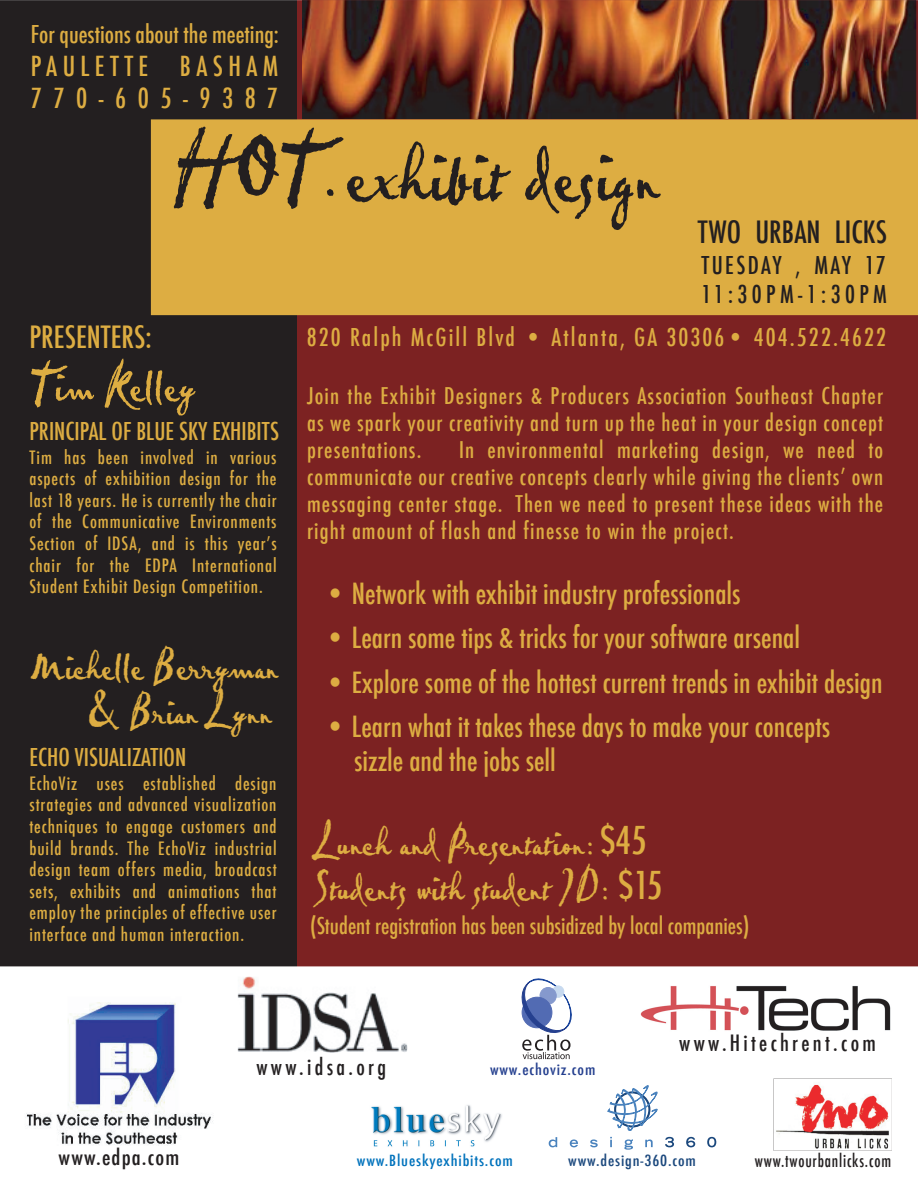
<style>
.page{position:relative;width:918px;height:1188px;background:#fff}
.page>*{position:absolute;margin:0;border:0;box-sizing:border-box;transform-origin:0 0}
.t1{font:90px "Pablo Let Plain";color:#231f20}
.t2{font:52.5px "Pablo Let Plain";color:#ddad42}
.t3{font:45px/45px "Pablo Let Plain";color:#ddad42}
.t4{font:500 condensed 30px "Futura";color:#231f20}
.t5{font:500 condensed 30px "Futura";color:#ddad42}
.t6{font:500 condensed 28.5px/34.2px "Futura";color:#ddad42}
.t7{font:500 condensed 27px/32.4px "Futura";letter-spacing:.2em;color:#ddad42}
.t8{font:500 condensed 24px "Futura";color:#ddad42}
.t9{font:500 condensed 24px "Futura";letter-spacing:.085em;color:#ddad42}
.t10{font:500 condensed 24px/28.8px "Futura";letter-spacing:.1em;color:#231f20}
.t11{font:500 condensed 22.5px/27px "Futura";letter-spacing:.05em;color:#ddad42;text-align:justify}
.t12{font:500 condensed 22.5px "Futura";color:#ddad42}
.t13{font:500 condensed 21.9px "Futura";letter-spacing:.15em;color:#231f20}
.t14{font:500 condensed 21px "Futura";letter-spacing:.05em;color:#231f20;scale:1.09 1}
.t15{font:500 condensed 18px/21.6px "Futura";letter-spacing:.05em;color:#ddad42;text-align:justify}
.t16{font:500 condensed 17.25px "Futura";letter-spacing:.05em;color:#231f20;scale:.92 1}
.t17{font:500 condensed 15px "Futura";letter-spacing:.05em;color:#0072bc;scale:1.13 1}
.t18{font:500 condensed 15px "Futura";letter-spacing:.05em;color:#1b487d;scale:1.13 1}
.t19{font:500 condensed 15px "Futura";letter-spacing:.05em;color:#25408f;scale:1.13 1}
.s1{font-family:"Futura";font-weight:500;font-stretch:condensed;font-size:37.5px}
</style>
<div class="page">
<img style="left:25px;top:976px;width:226px;height:170px">
<div style="left:0;top:0;width:297px;height:966px;background:#231f20"></div>
<img style="left:238px;top:977px;width:169px;height:76px">
<img style="left:371px;top:1105px;width:131px;height:42px">
<div style="left:297px;top:0;width:621px;height:966px;background:#7c2222"></div>
<img style="left:302px;top:0;width:614px;height:119px">
<div style="left:151px;top:119px;width:767px;height:196px;background:#ddad42"></div>
<img style="left:774px;top:1079px;width:118px;height:72px">
<svg style="left:549px;top:1137px;width:8px;height:10px"></svg>
<svg style="left:570px;top:1139px;width:8px;height:8px"></svg>
<svg style="left:590px;top:1139px;width:8px;height:8px"></svg>
<svg style="left:610px;top:1137px;width:2px;height:10px"></svg>
<svg style="left:624px;top:1139px;width:9px;height:11px"></svg>
<svg style="left:645px;top:1139px;width:8px;height:8px"></svg>
<svg style="left:665px;top:1137px;width:9px;height:10px"></svg>
<svg style="left:686px;top:1137px;width:9px;height:10px"></svg>
<svg style="left:707px;top:1137px;width:9px;height:10px"></svg>
<svg style="left:607px;top:1085px;width:51px;height:46px"></svg>
<svg style="left:521px;top:978px;width:51px;height:81px"></svg>
<img style="left:640px;top:986px;width:251px;height:45px">
<h3 class="t8" style="left:31px;top:19px;width:250px">For questions about the meeting:</h3>
<h3 class="t7" style="left:31px;top:50px;width:249px">PAULETTE BASHAM<br>770-605-9387</h3>
<h1 class="t1" style="left:168px;top:114px;width:172px">HOT.</h1>
<h1 class="t1" style="left:344px;top:117px;width:316px">exhibit design</h1>
<h3 class="t4" style="left:698px;top:213px;width:191px">TWO URBAN LICKS</h3>
<h3 class="t10" style="left:702px;top:251px;width:187px">TUESDAY , MAY 17<br>11:30PM-1:30PM</h3>
<h3 class="t5" style="left:29px;top:317px;width:124px">PRESENTERS:</h3>
<h3 class="t9" style="left:307px;top:322px;width:581px">820 Ralph McGill Blvd • Atlanta, GA 30306• 404.522.4622</h3>
<h2 class="t2" style="left:29px;top:352px;width:167px">Tim Kelley</h2>
<h3 class="t8" style="left:29px;top:415px;width:251px">PRINCIPAL OF BLUE SKY EXHIBITS</h3>
<p class="t15" style="left:29px;top:446px;width:249px">Tim has been involved in various aspects of exhibition design for the last 18 years. He is currently the chair of the Communicative Environments Section of IDSA, and is this yearʼs chair for the EDPA International Student Exhibit Design Competition.</p>
<h3 class="t3" style="left:29px;top:645px;width:250px;text-align:right">Michelle Berryman &amp; Brian Lynn</h3>
<h3 class="t8" style="left:29px;top:742px;width:158px">ECHO VISUALIZATION</h3>
<p class="t15" style="left:29px;top:772px;width:249px">EchoViz uses established design strategies and advanced visualization techniques to engage customers and build brands. The EchoViz industrial design team offers media, broadcast sets, exhibits and animations that employ the principles of effective user interface and human interaction.</p>
<p class="t11" style="left:307px;top:383px;width:578px">Join the Exhibit Designers &amp; Producers Association Southeast Chapter as we spark your creativity and turn up the heat in your design concept presentations.</p>
<p class="t11" style="left:307px;top:437px;width:578px;text-indent:152px">In environmental marketing design, we need to communicate our creative concepts clearly while giving the clientsʼ own messaging center stage. Then we need to present these ideas with the right amount of flash and finesse to win the project.</p>
<h3 class="t6" style="left:325px;top:577px;width:418px">• Network with exhibit industry professionals</h3>
<h3 class="t6" style="left:325px;top:621px;width:477px">• Learn some tips &amp; tricks for your software arsenal</h3>
<h3 class="t6" style="left:325px;top:666px;width:560px">• Explore some of the hottest current trends in exhibit design</h3>
<h3 class="t6" style="left:354px;top:710px;width:478px;text-indent:-29px">• Learn what it takes these days to make your concepts sizzle and the jobs sell</h3>
<h3 class="t3" style="left:314px;top:822px;width:350px">Lunch and Presentation: <span class="s1">$45<br></span>Students with student ID: <span class="s1">$15</span></h3>
<p class="t12" style="left:310px;top:912px;width:441px">(Student registration has been subsidized by local companies)</p>
<p class="t13" style="left:679px;top:1029px;width:198px">www.Hitechrent.com</p>
<p class="t13" style="left:257px;top:1053px;width:131px">www.idsa.org</p>
<p class="t19" style="left:490px;top:1060px;width:95px">www.echoviz.com</p>
<p class="t14" style="left:59px;top:1144px;width:112px">www.edpa.com</p>
<p class="t16" style="left:755px;top:1149px;width:149px">www.twourbanlicks.com</p>
<p class="t17" style="left:357px;top:1150px;width:140px">www.Blueskyexhibits.com</p>
<p class="t18" style="left:568px;top:1151px;width:115px">www.design-360.com</p>
</div>
